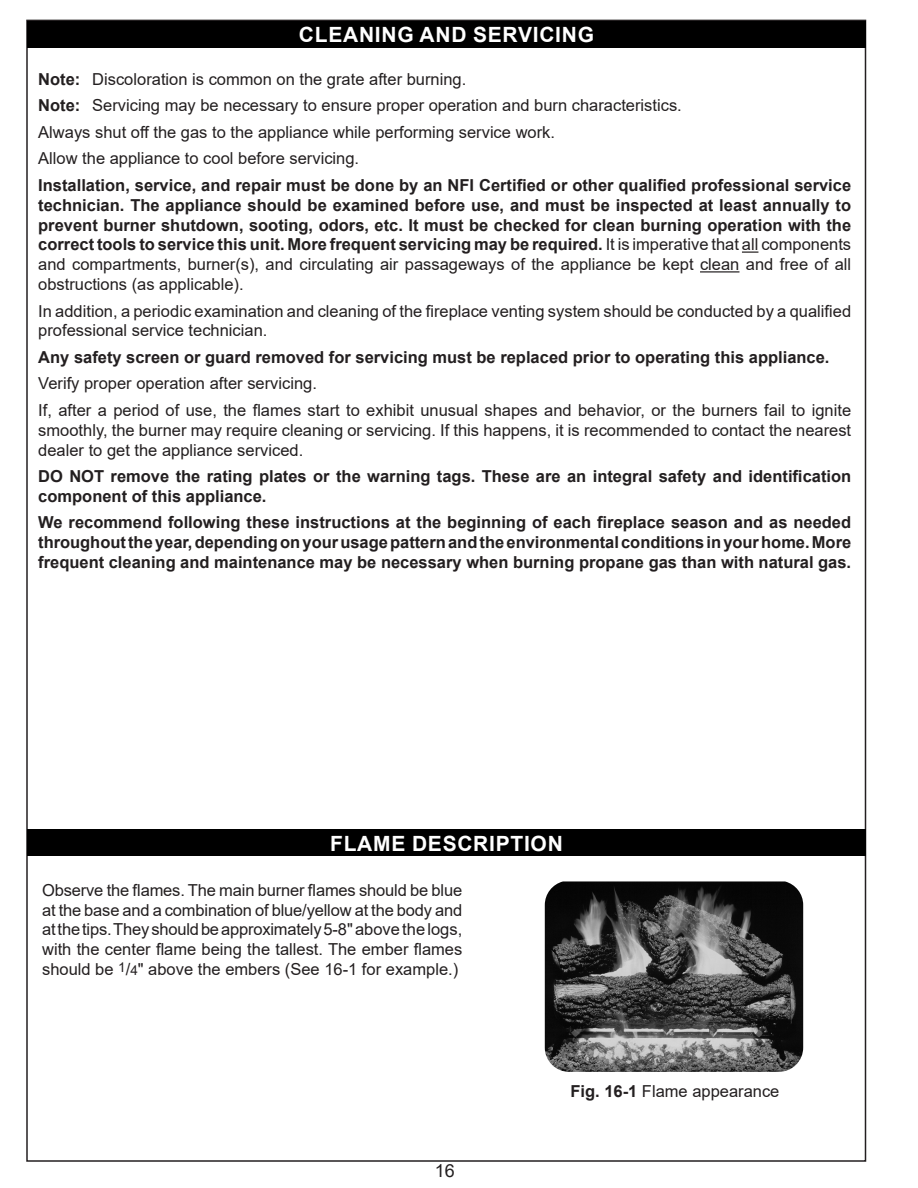
<style>
.page{position:relative;width:918px;height:1188px;background:#fff}
.page>*{position:absolute;margin:0;border:0;box-sizing:border-box;transform-origin:0 0}
.t1{font:700 21px "Arial";letter-spacing:.035em;color:#fff}
.t2{font:18px "Arial";color:#231f20}
.t3{font:700 16.5px/19.8px "Arial";color:#231f20;text-align:justify}
.t4{font:16.5px/19.8px "Arial";color:#231f20}
.s1{font-weight:700}
.s2{font-weight:400}
.s3{font-size:13.5px}
</style>
<div class="page">
<div style="left:28px;top:21px;width:838px;height:27px;background:#000"></div>
<svg style="left:742px;top:252px;width:16px;height:1px"></svg>
<hr style="left:700px;top:271px;width:39px;height:2px;background:#231f20">
<div style="left:28px;top:829px;width:838px;height:27px;background:#000"></div>
<img style="left:545px;top:881px;width:258px;height:191px">
<p class="t1" style="left:299px;top:20px;width:297px">CLEANING AND SERVICING</p>
<p class="t4" style="left:38px;top:66px;width:645px;line-height:26.5px"><span class="s1">Note:</span> Discoloration is common on the grate after burning.<br><span class="s1">Note:</span> Servicing may be necessary to ensure proper operation and burn characteristics.<br>Always shut off the gas to the appliance while performing service work.<br>Allow the appliance to cool before servicing.</p>
<p class="t3" style="left:38px;top:175px;width:815px">Installation, service, and repair must be done by an NFI Certified or other qualified professional service technician. The appliance should be examined before use, and must be inspected at least annually to prevent burner shutdown, sooting, odors, etc. It must be checked for clean burning operation with the correct tools to service this unit. More frequent servicing may be required. <span class="s2">It is imperative that all components and compartments, burner(s), and circulating air passageways of the appliance be kept clean and free of all obstructions (as applicable).</span></p>
<p class="t4" style="left:38px;top:301px;width:814px">In addition, a periodic examination and cleaning of the fireplace venting system should be conducted by a qualified professional service technician.</p>
<p class="t3" style="left:38px;top:347px;width:793px">Any safety screen or guard removed for servicing must be replaced prior to operating this appliance.</p>
<p class="t4" style="left:38px;top:370px;width:814px;line-height:26.5px">Verify proper operation after servicing.<br>If, after a period of use, the flames start to exhibit unusual shapes and behavior, or the burners fail to ignite</p>
<p class="t4" style="left:38px;top:420px;width:814px">smoothly, the burner may require cleaning or servicing. If this happens, it is recommended to contact the nearest dealer to get the appliance serviced.</p>
<p class="t3" style="left:38px;top:467px;width:815px">DO NOT remove the rating plates or the warning tags. These are an integral safety and identification component of this appliance.</p>
<p class="t3" style="left:38px;top:513px;width:814px">We recommend following these instructions at the beginning of each fireplace season and as needed throughout the year, depending on your usage pattern and the environmental conditions in your home. More frequent cleaning and maintenance may be necessary when burning propane gas than with natural gas.</p>
<p class="t1" style="left:330px;top:828px;width:234px">FLAME DESCRIPTION</p>
<p class="t4" style="left:42px;top:880px;width:422px;text-align:justify">Observe the flames. The main burner flames should be blue at the base and a combination of blue/yellow at the body and at the tips. They should be approximately 5-8" above the logs, with the center flame being the tallest. The ember flames should be <sup>1</sup>/<span class="s3">4</span>" above the embers (See 16-1 for example.)</p>
<p class="t2" style="left:435px;top:1158px;width:22px">16</p>
<p class="t4" style="left:570px;top:1081px;width:211px"><span class="s1">Fig. 16-1</span> Flame appearance</p>
</div>
